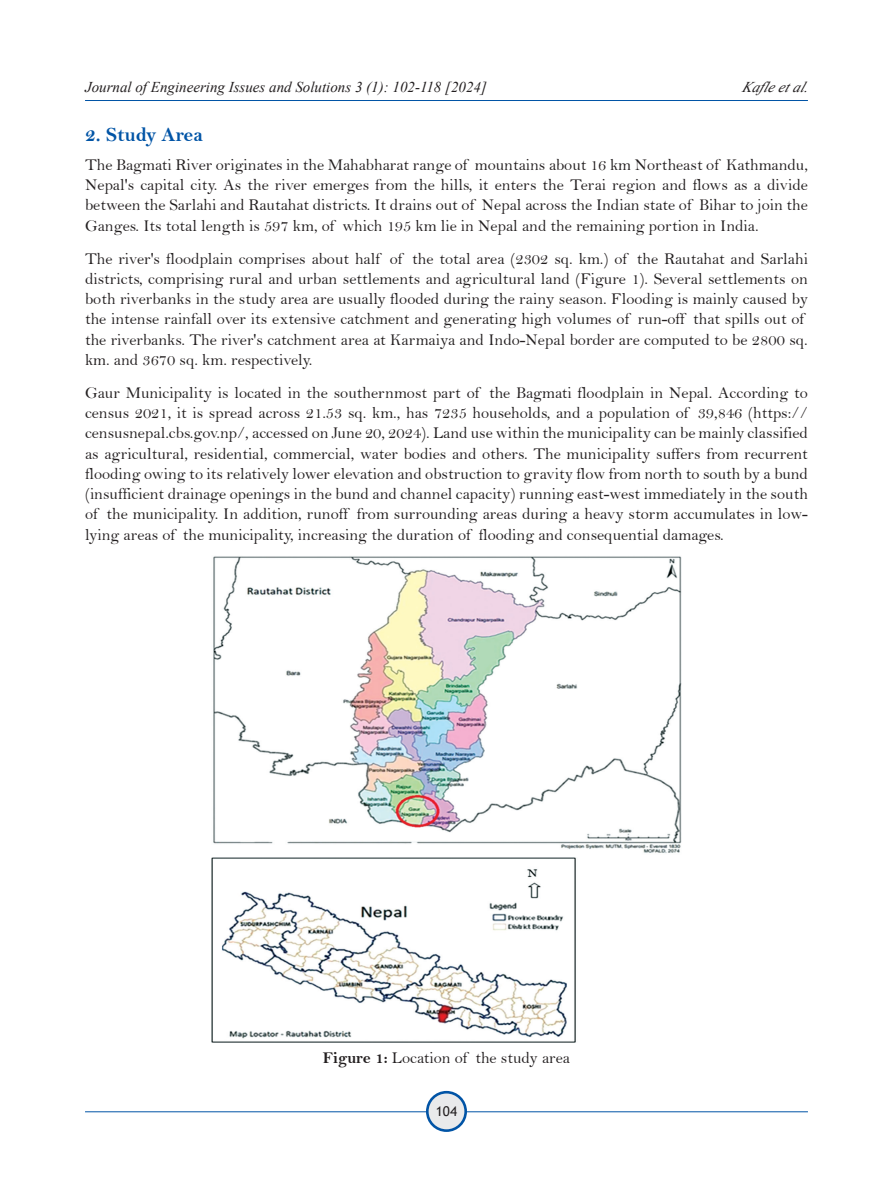
<style>
.page{position:relative;width:893px;height:1191px;background:#fff}
.page>*{position:absolute;margin:0;border:0;box-sizing:border-box;transform-origin:0 0}
.t1{font:20.25px "Bell MT Bold";color:#0154a6}
.t2{font:16.5px/20.2px "Bell";color:#231f20;text-align:justify}
.t3{font:italic 15px "Times New Roman";color:#231f20}
.t4{font:13.5px "Trebuchet MS";color:#231f20}
.s1{font-family:"Bell MT Bold"}
</style>
<div class="page">
<hr style="left:85px;top:1111px;width:723px;height:1px;background:#0154a6">
<div style="left:427px;top:1092px;width:39px;height:38px;background:#e9eaeb;border-radius:50%"></div>
<div style="left:426px;top:1091px;width:41px;height:41px;border:3px solid #0154a6;border-radius:50%"></div>
<hr style="left:85px;top:100px;width:723px;height:1px;background:#0154a6">
<img style="left:211px;top:556px;width:471px;height:486px">
<p class="t3" style="left:85px;top:76px;width:403px">Journal of Engineering Issues and Solutions 3 (1): 102-118 [2024]</p>
<p class="t3" style="left:742px;top:76px;width:73px">Kafleetal.</p>
<p class="t1" style="left:85px;top:123px;width:120px">2. Study Area</p>
<p class="t2" style="left:85px;top:154px;width:724px">The Bagmati River originates in the Mahabharat range of mountains about 16 km Northeast of Kathmandu, Nepal's capital city. As the river emerges from the hills, it enters the Terai region and flows as a divide between the Sarlahi and Rautahat districts. It drains out of Nepal across the Indian state of Bihar to join the Ganges. Its total length is 597 km, of which 195 km lie in Nepal and the remaining portion in India.</p>
<p class="t2" style="left:85px;top:248px;width:724px;text-align:left">The river's floodplain comprises about half of the total area (2302 sq. km.) of the Rautahat and Sarlahi districts, comprising rural and urban settlements and agricultural land (Figure 1). Several settlements on both riverbanks in the study area are usually flooded during the rainy season. Flooding is mainly caused by the intense rainfall over its extensive catchment and generating high volumes of run-off that spills out of the riverbanks. The river's catchment area at Karmaiya and Indo-Nepal border are computed to be 2800 sq. km. and 3670 sq. km. respectively.</p>
<p class="t2" style="left:85px;top:382px;width:724px">Gaur Municipality is located in the southernmost part of the Bagmati floodplain in Nepal. According to census 2021, it is spread across 21.53 sq. km., has 7235 households, and a population of 39,846 (https:// censusnepal.cbs.gov.np/, accessed on June 20, 2024). Land use within the municipality can be mainly classified as agricultural, residential, commercial, water bodies and others. The municipality suffers from recurrent flooding owing to its relatively lower elevation and obstruction to gravity flow from north to south by a bund (insufficient drainage openings in the bund and channel capacity) running east-west immediately in the south of the municipality. In addition, runoff from surrounding areas during a heavy storm accumulates in low&shy;lying areas of the municipality, increasing the duration of flooding and consequential damages.</p>
<p class="t2" style="left:323px;top:1047px;width:249px"><span class="s1">Figure 1:</span> Location of the study area</p>
<p class="t4" style="left:436px;top:1103px;width:23px">104</p>
</div>
